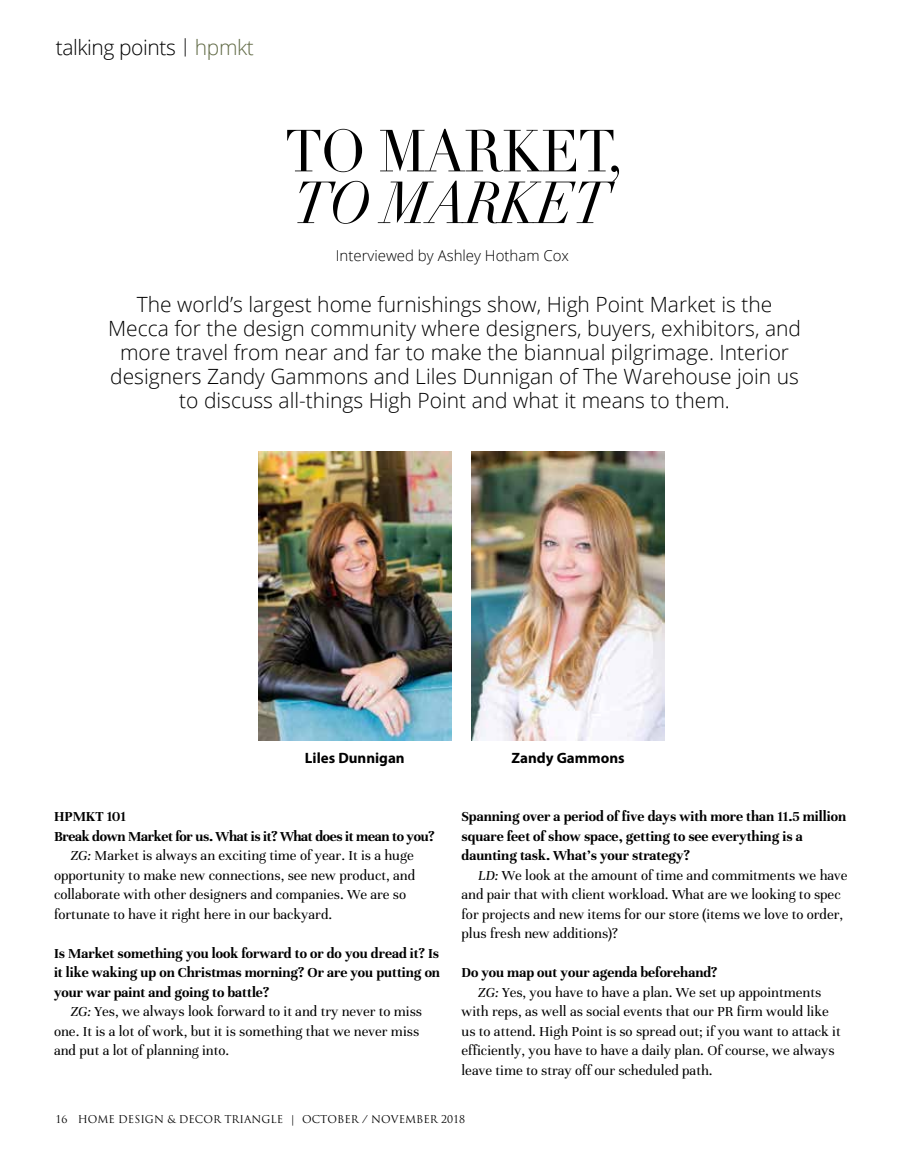
<style>
.page{position:relative;width:905px;height:1168px;background:#fff}
.page>*{position:absolute;margin:0;border:0;box-sizing:border-box;transform-origin:0 0}
.t1{font:58.2px "Didot";letter-spacing:-.02em;color:#000;scale:.93 1}
.t2{font:italic 58.2px "Didot";letter-spacing:-.02em;color:#000;scale:.93 1}
.t3{font:300 21px/24px "Open Sans";color:#000;text-align:center}
.t4{font:300 21px "Open Sans";letter-spacing:-.02em;color:#000}
.t5{font:15px/19.5px "Unna";color:#000}
.t6{font:700 15px/19.5px "Unna";color:#000;text-align:justify}
.t7{font:700 15px "Unna";letter-spacing:-.02em;color:#000}
.t8{font:300 15px "Open Sans";color:#000}
.t9{font:700 15px "Myriad Pro";color:#000}
.t10{font:10.5px "Trajan Pro";color:#000}
.s1{font-size:18px}
.s2{color:#626b47}
.s3{font-style:italic}
</style>
<div class="page">
<img style="left:471px;top:451px;width:193px;height:290px">
<img style="left:258px;top:451px;width:193px;height:290px">
<h2 class="t4" style="left:56px;top:33px;width:199px">talking points <span class="s1">|</span> <span class="s2">hpmkt</span></h2>
<h1 class="t1" style="left:285px;top:116px;width:364px">TO MARKET,</h1>
<h1 class="t2" style="left:294px;top:167px;width:342px">TO MARKET</h1>
<p class="t8" style="left:336px;top:245px;width:235px">Interviewed by Ashley Hotham Cox</p>
<p class="t3" style="left:108px;top:292px;width:694px">The world’s largest home furnishings show, High Point Market is the Mecca for the design community where designers, buyers, exhibitors, and more travel from near and far to make the biannual pilgrimage. Interior designers Zandy Gammons and Liles Dunnigan of The Warehouse join us to discuss all-things High Point and what it means to them.</p>
<p class="t9" style="left:305px;top:749px;width:101px">Liles Dunnigan</p>
<p class="t9" style="left:511px;top:749px;width:115px">Zandy Gammons</p>
<p class="t6" style="left:54px;top:807px;width:73px">HPMKT 101</p>
<p class="t7" style="left:54px;top:827px;width:382px">Break down Market for us. What is it? What does it mean to you?</p>
<p class="t5" style="left:71px;top:846px;width:344px"><span class="s3">ZG:</span> Market is always an exciting time of year. It is a huge</p>
<p class="t5" style="left:54px;top:865px;width:363px">opportunity to make new connections, see new product, and</p>
<p class="t5" style="left:54px;top:885px;width:353px">collaborate with other designers and companies. We are so</p>
<p class="t5" style="left:54px;top:904px;width:280px">fortunate to have it right here in our backyard.</p>
<p class="t6" style="left:54px;top:943px;width:387px">Is Market something you look forward to or do you dread it? Is it like waking up on Christmas morning? Or are you putting on your war paint and going to battle?</p>
<p class="t5" style="left:54px;top:1002px;width:369px;text-indent:17px"><span class="s3">ZG:</span> Yes, we always look forward to it and try never to miss one. It is a lot of work, but it is something that we never miss and put a lot of planning into.</p>
<p class="t6" style="left:461px;top:807px;width:386px;text-align:left">Spanning over a period of five days with more than 11.5 million square feet of show space, getting to see everything is a daunting task. What’s your strategy?</p>
<p class="t5" style="left:461px;top:865px;width:388px;text-indent:17px"><span class="s3">LD:</span> We look at the amount of time and commitments we have and pair that with client workload. What are we looking to spec for projects and new items for our store (items we love to order, plus fresh new additions)?</p>
<p class="t6" style="left:461px;top:963px;width:257px">Do you map out your agenda beforehand?</p>
<p class="t5" style="left:478px;top:982px;width:344px"><span class="s3">ZG:</span> Yes, you have to have a plan. We set up appointments</p>
<p class="t5" style="left:461px;top:1002px;width:369px">with reps, as well as social events that our PR firm would like</p>
<p class="t5" style="left:461px;top:1021px;width:381px">us to attend. High Point is so spread out; if you want to attack it</p>
<p class="t5" style="left:461px;top:1041px;width:375px">efficiently, you have to have a daily plan. Of course, we always</p>
<p class="t5" style="left:461px;top:1060px;width:253px">leave time to stray off our scheduled path.</p>
<p class="t10" style="left:56px;top:1113px;width:411px">16 HOME DESIGN &amp; DECOR TRIANGLE | OCTOBER / NOVEMBER 2018</p>
</div>
